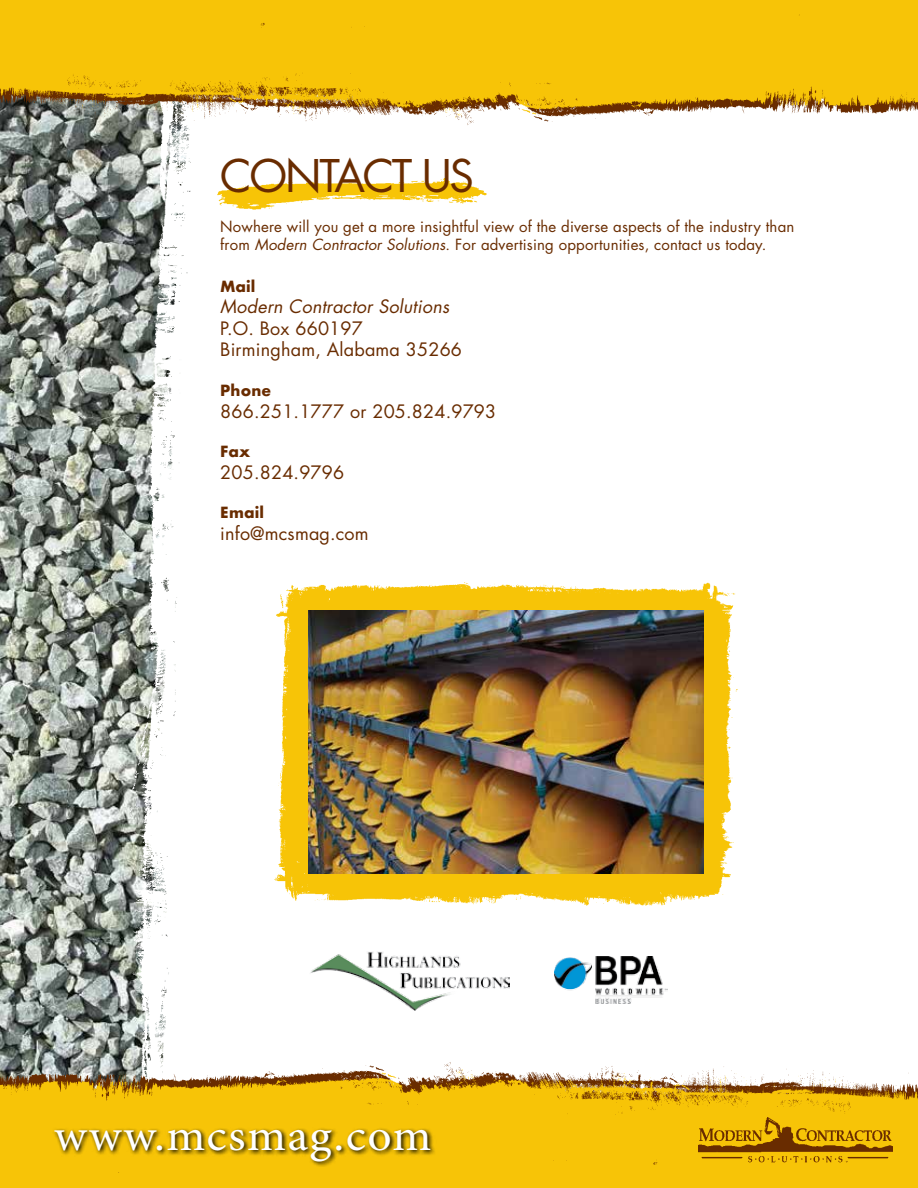
<style>
.page{position:relative;width:918px;height:1188px;background:#fff}
.page>*{position:absolute;margin:0;border:0;box-sizing:border-box;transform-origin:0 0}
.t1{font:45px "Minion Pro";letter-spacing:.03em;color:#fff;scale:1.06 1}
.t2{font:43.8px "Futura";letter-spacing:-.05em;color:#692c00}
.t3{font:18px/21.6px "Futura";letter-spacing:.01em;color:#692c00}
.t4{font:italic 18px "Futura";letter-spacing:.01em;color:#692c00}
.t5{font:15px/18px "Futura";letter-spacing:.01em;color:#692c00}
.t6{font:700 15px "Futura";letter-spacing:.01em;color:#692c00}
.s1{font-style:italic}
</style>
<div class="page">
<img style="left:217px;top:178px;width:270px;height:32px">
<img style="left:0;top:135px;width:109px;height:917px">
<img style="left:109px;top:135px;width:82px;height:917px">
<img style="left:0;top:1052px;width:164px;height:7px">
<img style="left:0;top:1059px;width:918px;height:129px">
<svg style="left:52px;top:1127px;width:385px;height:40px;background:#cca205"></svg>
<img style="left:0;top:128px;width:190px;height:7px">
<img style="left:0;top:0;width:918px;height:128px">
<img style="left:699px;top:1117px;width:193px;height:47px">
<img style="left:274px;top:582px;width:464px;height:324px">
<img style="left:308px;top:611px;width:396px;height:263px">
<img style="left:555px;top:956px;width:113px;height:48px">
<img style="left:310px;top:951px;width:200px;height:60px">
<h2 class="t2" style="left:220px;top:146px;width:255px">CONTACT US</h2>
<p class="t5" style="left:220px;top:217px;width:576px">Nowhere will you get a more insightful view of the diverse aspects of the industry than from <span class="s1">Modern Contractor Solutions</span>. For advertising opportunities, contact us today.</p>
<p class="t6" style="left:220px;top:275px;width:37px">Mail</p>
<p class="t4" style="left:220px;top:294px;width:230px">Modern Contractor Solutions</p>
<p class="t3" style="left:220px;top:317px;width:243px">P.O. Box 660197<br>Birmingham, Alabama 35266</p>
<p class="t6" style="left:220px;top:379px;width:52px">Phone</p>
<p class="t3" style="left:220px;top:400px;width:278px">866.251.1777 or 205.824.9793</p>
<p class="t6" style="left:220px;top:441px;width:32px">Fax</p>
<p class="t3" style="left:220px;top:461px;width:125px">205.824.9796</p>
<p class="t6" style="left:220px;top:502px;width:45px">Email</p>
<p class="t3" style="left:220px;top:522px;width:150px">info@mcsmag.com</p>
<h1 class="t1" style="left:54px;top:1108px;width:358px">www.mcsmag.com</h1>
</div>
